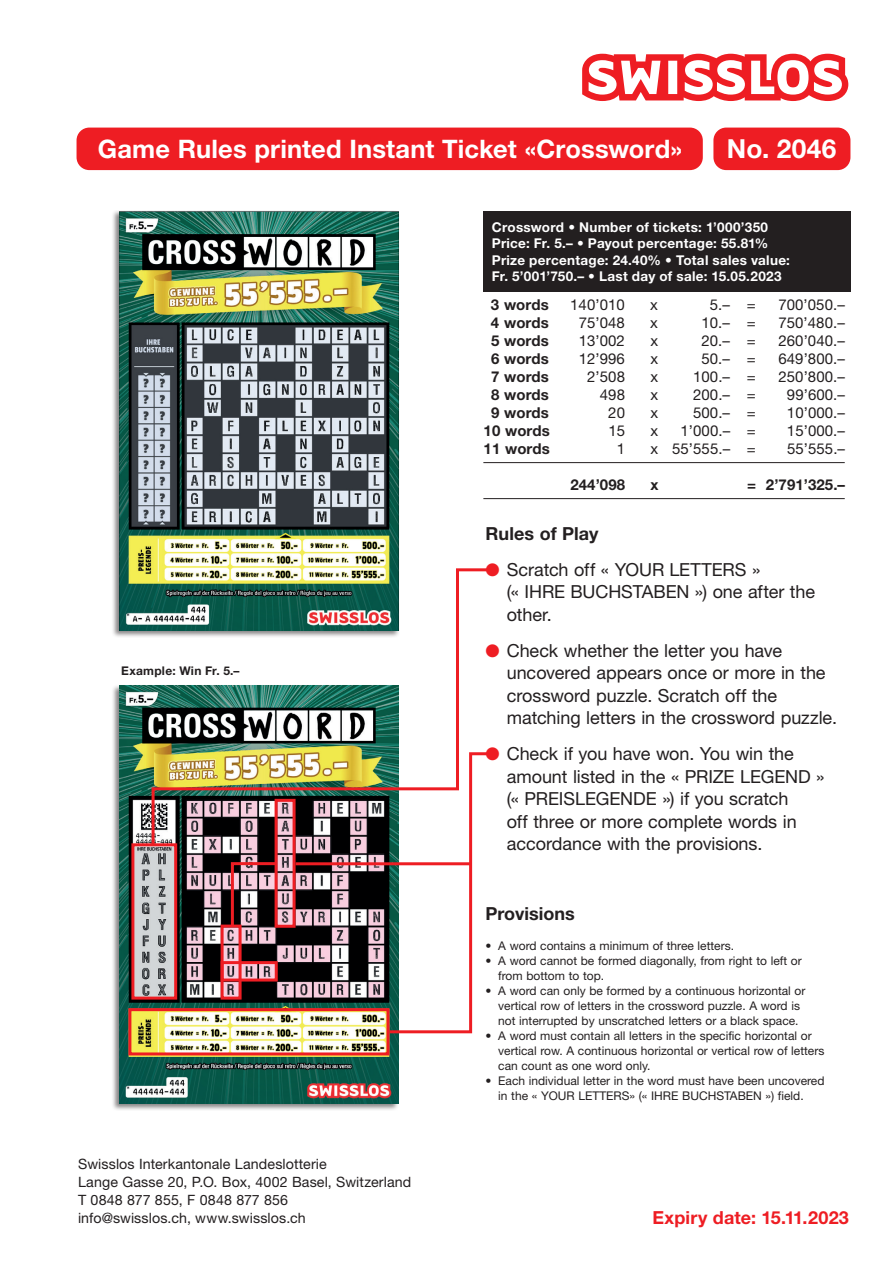
<style>
.page{position:relative;width:893px;height:1263px;background:#fff}
.page>*{position:absolute;margin:0;border:0;box-sizing:border-box;transform-origin:0 0}
.t1{font:700 26.25px "Helvetica Neue LT Std";letter-spacing:.015em;color:#fff}
.t2{font:700 25.5px "Helvetica Neue LT Std";letter-spacing:.005em;color:#fff}
.t3{font:18px/22.5px "Helvetica Neue LT Std";letter-spacing:-.005em;color:#231f20}
.t4{font:700 18px "Helvetica Neue LT Std";letter-spacing:.01em;color:#ee1d23}
.t5{font:700 18px "Helvetica Neue LT Std";color:#231f20}
.t6{font:15px "Helvetica Neue LT Std";letter-spacing:.005em;color:#231f20}
.t7{font:700 15px "Helvetica Neue LT Std";letter-spacing:.005em;color:#231f20}
.t8{font:14.25px/18px "Helvetica Neue LT Std";letter-spacing:.005em;color:#231f20}
.t9{font:700 13.5px/16.5px "Helvetica Neue LT Std";letter-spacing:.02em;color:#fff}
.t10{font:12px/15px "Helvetica Neue LT Std";color:#231f20}
.t11{font:700 12px "Helvetica Neue LT Std";letter-spacing:.025em;color:#231f20}
.s1{color:#ee1d23}
</style>
<div class="page">
<hr style="left:483px;top:462px;width:362px;height:1px;background:#231f20">
<hr style="left:483px;top:498px;width:362px;height:1px;background:#231f20">
<div style="left:483px;top:211px;width:367px;height:81px;background:#231f20"></div>
<div style="left:77px;top:128px;width:626px;height:42px;background:#ee1d23;border-radius:13px"></div>
<svg style="left:582px;top:54px;width:266px;height:47px"></svg>
<div style="left:713px;top:128px;width:137px;height:42px;background:#ee1d23;border-radius:13px"></div>
<div style="left:111px;top:210px;width:289px;height:428px;background:#231f20;opacity:.55"></div>
<img style="left:119px;top:211px;width:280px;height:420px">
<div style="left:111px;top:684px;width:289px;height:427px;background:#231f20;opacity:.55"></div>
<img style="left:119px;top:685px;width:279px;height:419px">
<div style="left:131px;top:843px;width:46px;height:156px;border:3px solid #ee1d23"></div>
<div style="left:221px;top:961px;width:57px;height:20px;border:3px solid #ee1d23"></div>
<div style="left:221px;top:924px;width:21px;height:75px;border:3px solid #ee1d23"></div>
<div style="left:275px;top:799px;width:21px;height:129px;border:3px solid #ee1d23"></div>
<svg style="left:229px;top:861px;width:50px;height:68px;background:#87595f"></svg>
<div style="left:128px;top:1008px;width:261px;height:47px;border:3px solid #ee1d23"></div>
<img style="left:150px;top:567px;width:342px;height:281px">
<svg style="left:386px;top:751px;width:106px;height:284px"></svg>
<hr style="left:296px;top:862px;width:175px;height:3px;background:#ee1d23">
<h2 class="t2" style="left:98px;top:133px;width:586px">Game Rules printed Instant Ticket «Crossword»</h2>
<h1 class="t1" style="left:727px;top:133px;width:111px">No. 2046</h1>
<p class="t11" style="left:121px;top:664px;width:120px">Example: Win Fr. 5.–</p>
<p class="t8" style="left:78px;top:1154px;width:335px">Swisslos Interkantonale Landeslotterie<br>Lange Gasse 20, P.O. Box, 4002 Basel, Switzerland T 0848 877 855, F 0848 877 856<br>info@swisslos.ch, www.swisslos.ch</p>
<p class="t9" style="left:492px;top:218px;width:300px">Crossword • Number of tickets: 1’000’350<br>Price: Fr. 5.– • Payout percentage: 55.81% Prize percentage: 24.40% • Total sales value:<br>Fr. 5’001’750.– • Last day of sale: 15.05.2023</p>
<p class="t7" style="left:491px;top:295px;width:59px">3 words</p>
<p class="t6" style="left:570px;top:295px;width:56px">140’010</p>
<p class="t6" style="left:650px;top:295px;width:9px">x</p>
<p class="t6" style="left:710px;top:295px;width:47px">5.– =</p>
<p class="t6" style="left:778px;top:295px;width:68px">700’050.–</p>
<p class="t7" style="left:491px;top:313px;width:59px">4 words</p>
<p class="t6" style="left:579px;top:313px;width:48px">75’048</p>
<p class="t6" style="left:650px;top:313px;width:9px">x</p>
<p class="t6" style="left:701px;top:313px;width:56px">10.– =</p>
<p class="t6" style="left:778px;top:313px;width:68px">750’480.–</p>
<p class="t7" style="left:491px;top:331px;width:59px">5 words</p>
<p class="t6" style="left:579px;top:331px;width:48px">13’002</p>
<p class="t6" style="left:650px;top:331px;width:9px">x</p>
<p class="t6" style="left:701px;top:331px;width:56px">20.– =</p>
<p class="t6" style="left:778px;top:331px;width:68px">260’040.–</p>
<p class="t7" style="left:491px;top:349px;width:59px">6 words</p>
<p class="t6" style="left:579px;top:349px;width:48px">12’996</p>
<p class="t6" style="left:650px;top:349px;width:9px">x</p>
<p class="t6" style="left:701px;top:349px;width:56px">50.– =</p>
<p class="t6" style="left:778px;top:349px;width:68px">649’800.–</p>
<p class="t7" style="left:491px;top:367px;width:59px">7 words</p>
<p class="t6" style="left:587px;top:367px;width:39px">2’508</p>
<p class="t6" style="left:650px;top:367px;width:9px">x</p>
<p class="t6" style="left:693px;top:367px;width:64px">100.– =</p>
<p class="t6" style="left:778px;top:367px;width:68px">250’800.–</p>
<p class="t7" style="left:491px;top:385px;width:59px">8 words</p>
<p class="t6" style="left:600px;top:385px;width:27px">498</p>
<p class="t6" style="left:650px;top:385px;width:9px">x</p>
<p class="t6" style="left:693px;top:385px;width:64px">200.– =</p>
<p class="t6" style="left:787px;top:385px;width:60px">99’600.–</p>
<p class="t7" style="left:491px;top:403px;width:59px">9 words</p>
<p class="t6" style="left:608px;top:403px;width:18px">20</p>
<p class="t6" style="left:650px;top:403px;width:9px">x</p>
<p class="t6" style="left:693px;top:403px;width:64px">500.– =</p>
<p class="t6" style="left:787px;top:403px;width:60px">10’000.–</p>
<p class="t7" style="left:484px;top:421px;width:68px">10 words</p>
<p class="t6" style="left:608px;top:421px;width:18px">15</p>
<p class="t6" style="left:650px;top:421px;width:9px">x</p>
<p class="t6" style="left:680px;top:421px;width:77px">1’000.– =</p>
<p class="t6" style="left:787px;top:421px;width:60px">15’000.–</p>
<p class="t7" style="left:484px;top:439px;width:68px">11 words</p>
<p class="t6" style="left:617px;top:439px;width:10px">1</p>
<p class="t6" style="left:650px;top:439px;width:107px">x 55’555.– =</p>
<p class="t6" style="left:787px;top:439px;width:60px">55’555.–</p>
<p class="t7" style="left:570px;top:475px;width:56px">244’098</p>
<p class="t7" style="left:650px;top:475px;width:10px">x</p>
<p class="t7" style="left:747px;top:475px;width:100px">= 2’791’325.–</p>
<h3 class="t5" style="left:485px;top:522px;width:114px">Rules of Play</h3>
<h3 class="t3" style="left:507px;top:558px;width:310px;text-indent:-21px"><span class="s1">●</span> Scratch off « YOUR LETTERS »<br>(« IHRE BUCHSTABEN ») one after the other.</h3>
<h3 class="t3" style="left:507px;top:639px;width:332px;text-indent:-21px"><span class="s1">●</span> Check whether the letter you have uncovered appears once or more in the crossword puzzle. Scratch off the matching letters in the crossword puzzle.</h3>
<h3 class="t3" style="left:507px;top:742px;width:319px;text-indent:-21px"><span class="s1">●</span> Check if you have won. You win the amount listed in the « PRIZE LEGEND » (« PREISLEGENDE ») if you scratch<br>off three or more complete words in accordance with the provisions.</h3>
<h3 class="t5" style="left:485px;top:902px;width:91px">Provisions</h3>
<p class="t10" style="left:485px;top:938px;width:250px">• A word contains a minimum of three letters.</p>
<p class="t10" style="left:498px;top:953px;width:305px;text-indent:-13px">• A word cannot be formed diagonally, from right to left or from bottom to top.</p>
<p class="t10" style="left:498px;top:983px;width:309px;text-indent:-13px">• A word can only be formed by a continuous horizontal or vertical row of letters in the crossword puzzle. A word is not interrupted by unscratched letters or a black space.</p>
<p class="t10" style="left:498px;top:1028px;width:328px;text-indent:-13px">• A word must contain all letters in the specific horizontal or vertical row. A continuous horizontal or vertical row of letters can count as one word only.</p>
<p class="t10" style="left:498px;top:1073px;width:328px;text-indent:-13px">• Each individual letter in the word must have been uncovered in the « YOUR LETTERS» (« IHRE BUCHSTABEN ») field.</p>
<h3 class="t4" style="left:653px;top:1206px;width:198px">Expiry date: 15.11.2023</h3>
</div>
